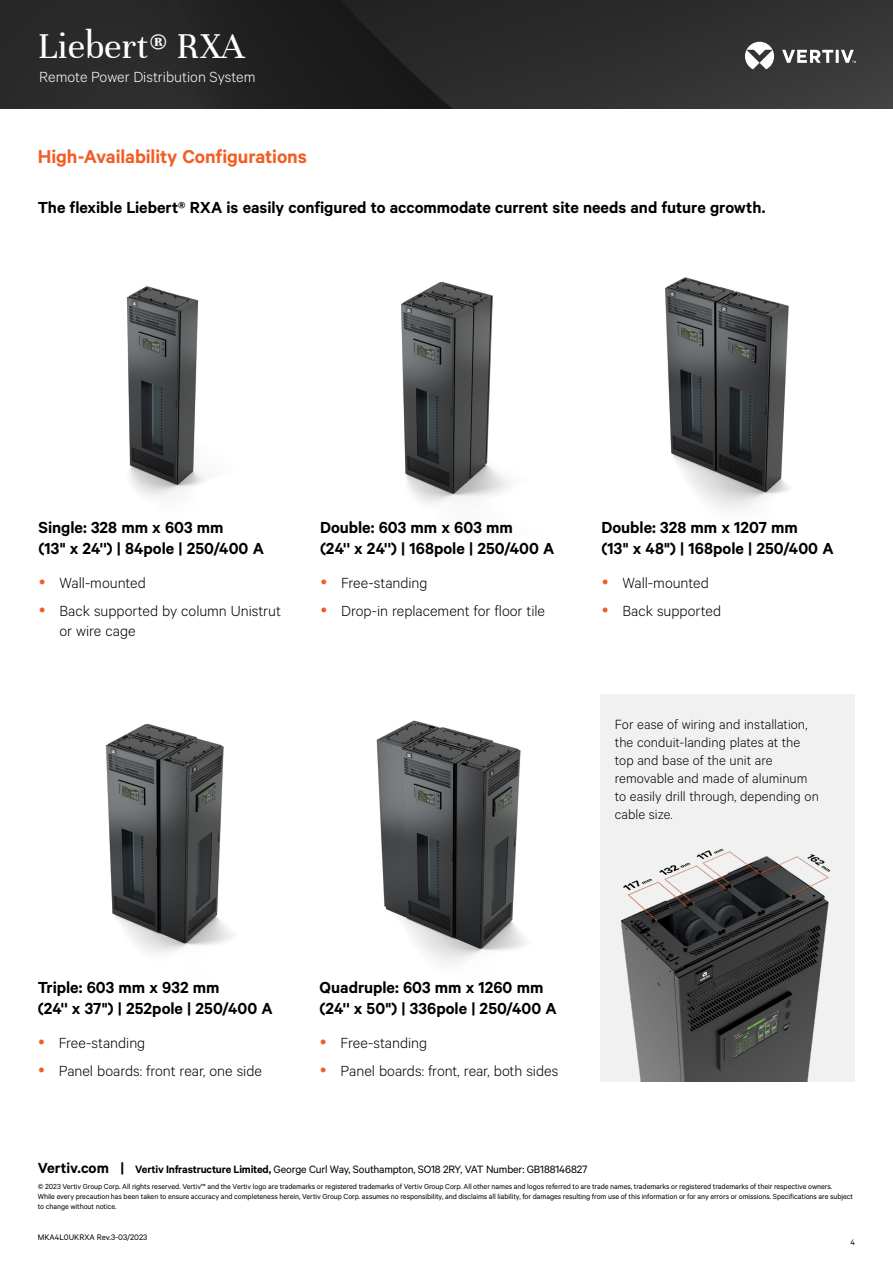
<style>
.page{position:relative;width:893px;height:1263px;background:#fff}
.page>*{position:absolute;margin:0;border:0;box-sizing:border-box;transform-origin:0 0}
.t1{font:39px "Unna";color:#fff}
.t2{font:600 21px "Calibre";letter-spacing:-.005em;color:#f15d24}
.t3{font:600 18px/21.6px "Calibre";color:#000}
.t4{font:300 16.5px/28.3px "Calibre";color:#000}
.t5{font:300 16.5px "Calibre";color:#fff}
.t6{font:300 15px/18px "Calibre";color:#000}
.t7{font:12px "Calibre";letter-spacing:-.015em;color:#000}
.t8{font:9px "Calibre";color:#000}
.t9{font:8.25px/9.8px "Calibre";letter-spacing:-.01em;color:#000}
.s1{font-weight:600;font-size:16.5px}
.s2{font-weight:600}
</style>
<div class="page">
<img style="left:0;top:0;width:893px;height:108px">
<svg style="left:745px;top:42px;width:111px;height:27px"></svg>
<img style="left:376px;top:720px;width:151px;height:243px">
<img style="left:126px;top:286px;width:80px;height:211px">
<img style="left:401px;top:281px;width:109px;height:222px">
<img style="left:105px;top:723px;width:128px;height:231px">
<img style="left:665px;top:277px;width:125px;height:233px">
<div style="left:601px;top:694px;width:254px;height:387px;background:#f1f1f2"></div>
<img style="left:620px;top:848px;width:211px;height:233px">
<h1 class="t1" style="left:38px;top:24px;width:208px">Liebert® RXA</h1>
<h3 class="t5" style="left:39px;top:67px;width:218px">Remote Power Distribution System</h3>
<h2 class="t2" style="left:38px;top:144px;width:271px">High-Availability Configurations</h2>
<h3 class="t3" style="left:38px;top:196px;width:729px">The flexible Liebert® RXA is easily configured to accommodate current site needs and future growth.</h3>
<h3 class="t3" style="left:39px;top:516px;width:227px">Single: 328 mm x 603 mm<br>(13" x 24'') | 84pole | 250/400 A</h3>
<h3 class="t4" style="left:60px;top:567px;width:223px">Wall-mounted<br>Back supported by column Unistrut</h3>
<h3 class="t4" style="left:60px;top:615px;width:78px">or wire cage</h3>
<h3 class="t3" style="left:320px;top:516px;width:236px">Double: 603 mm x 603 mm<br>(24'' x 24'') | 168pole | 250/400 A</h3>
<h3 class="t4" style="left:341px;top:567px;width:205px">Free-standing<br>Drop-in replacement for floor tile</h3>
<h3 class="t3" style="left:601px;top:516px;width:234px">Double: 328 mm x 1207 mm<br>(13" x 48") | 168pole | 250/400 A</h3>
<h3 class="t4" style="left:622px;top:567px;width:100px">Wall-mounted<br>Back supported</h3>
<h3 class="t6" style="left:615px;top:715px;width:206px">For ease of wiring and installation, the conduit-landing plates at the top and base of the unit are removable and made of aluminum to easily drill through, depending on cable size.</h3>
<h3 class="t3" style="left:38px;top:976px;width:236px">Triple: 603 mm x 932 mm<br>(24'' x 37") | 252pole | 250/400 A</h3>
<h3 class="t4" style="left:59px;top:1028px;width:205px">Free-standing<br>Panel boards: front rear, one side</h3>
<h3 class="t3" style="left:320px;top:976px;width:239px">Quadruple: 603 mm x 1260 mm (24'' x 50") | 336pole | 250/400 A</h3>
<h3 class="t4" style="left:341px;top:1028px;width:219px">Free-standing<br>Panel boards: front, rear, both sides</h3>
<h3 class="t7" style="left:38px;top:1162px;width:551px"><span class="s1">Vertiv.com |</span> <span class="s2">Vertiv Infrastructure Limited,</span> George Curl Way, Southampton, SO18 2RY, VAT Number: GB188146827</h3>
<p class="t9" style="left:38px;top:1182px;width:817px">© 2023 Vertiv Group Corp. All rights reserved. Vertiv™ and the Vertiv logo are trademarks or registered trademarks of Vertiv Group Corp. All other names and logos referred to are trade names, trademarks or registered trademarks of their respective owners.<br>While every precaution has been taken to ensure accuracy and completeness herein, Vertiv Group Corp. assumes no responsibility, and disclaims all liability, for damages resulting from use of this information or for any errors or omissions. Specifications are subject to change without notice.</p>
<p class="t8" style="left:38px;top:1232px;width:111px">MKA4L0UKRXA Rev.3-03/2023</p>
<p class="t8" style="left:851px;top:1236px;width:6px">4</p>
</div>
